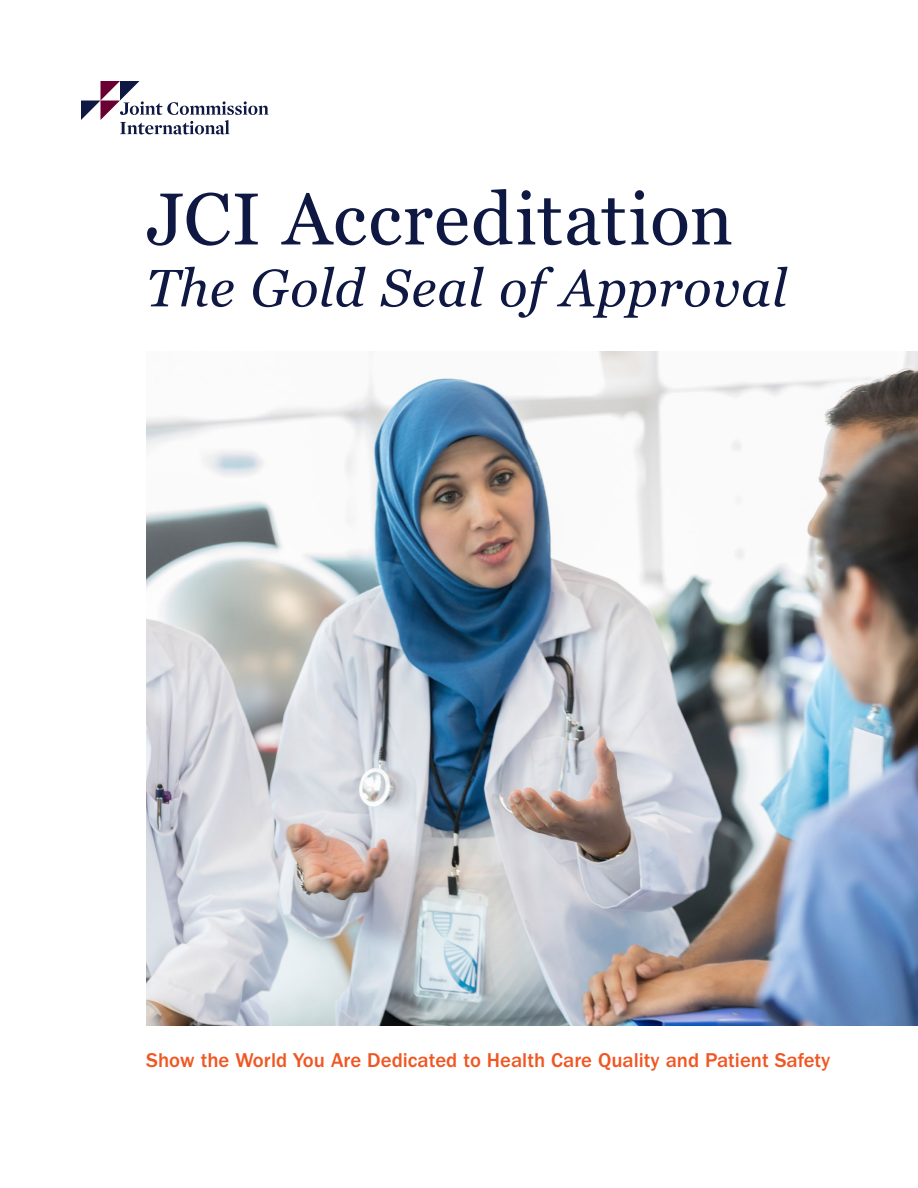
<style>
.page{position:relative;width:918px;height:1188px;background:#fff}
.page>*{position:absolute;margin:0;border:0;box-sizing:border-box;transform-origin:0 0}
.t1{font:73.35px "Georgia";letter-spacing:.015em;color:#0e1842}
.t2{font:italic 52.5px "Georgia";letter-spacing:.015em;color:#0e1842}
.t3{font:500 20.7px "ITC Franklin Gothic Std";color:#f05622}
</style>
<div class="page">
<svg style="left:81px;top:81px;width:188px;height:53px"></svg>
<img style="left:146px;top:351px;width:772px;height:675px">
<h1 class="t1" style="left:147px;top:175px;width:588px">JCI Accreditation</h1>
<h2 class="t2" style="left:146px;top:250px;width:642px">The Gold Seal of Approval</h2>
<p class="t3" style="left:146px;top:1049px;width:686px">Show the World You Are Dedicated to Health Care Quality and Patient Safety</p>
</div>
